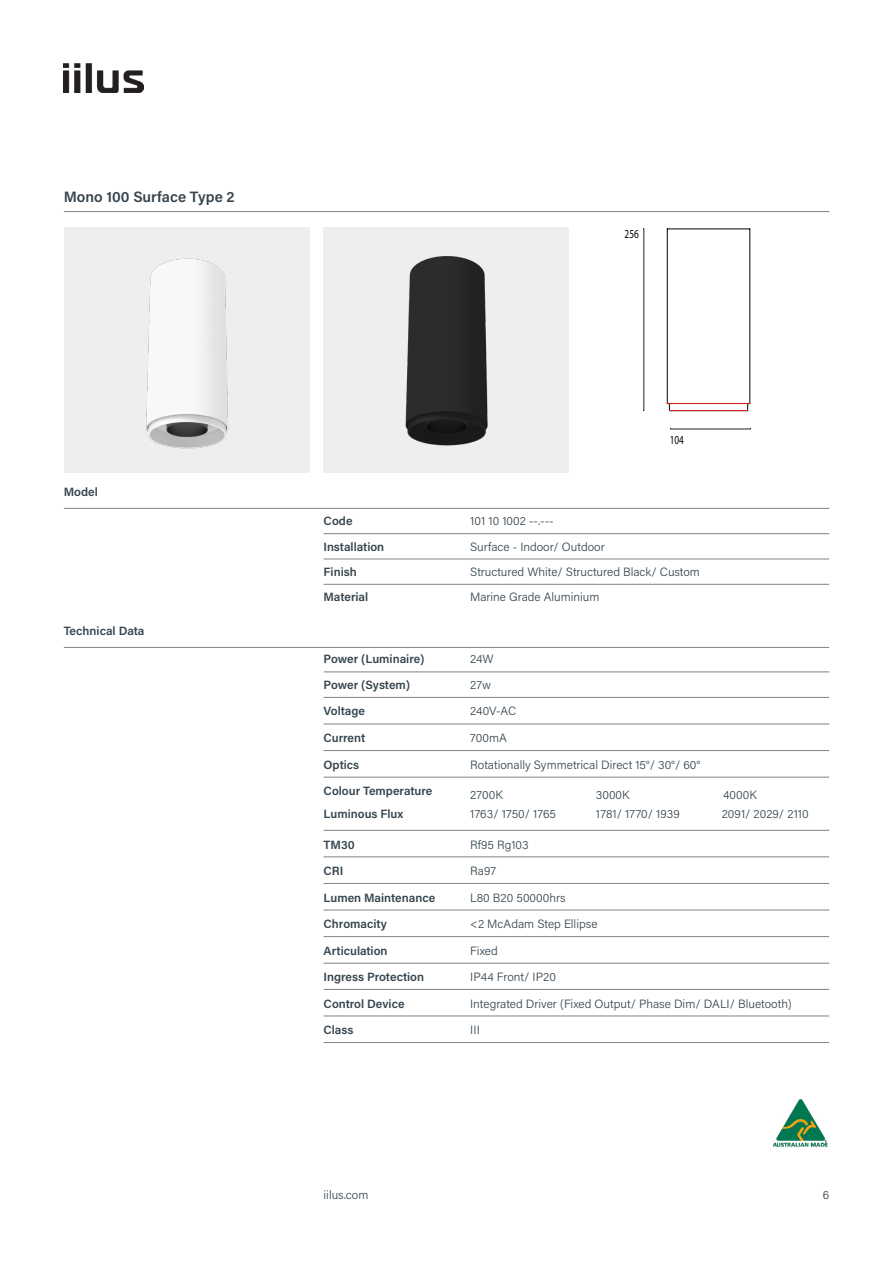
<style>
.page{position:relative;width:893px;height:1263px;background:#fff}
.page>*{position:absolute;margin:0;border:0;box-sizing:border-box;transform-origin:0 0}
.t1{font:600 15px "Acumin Pro";color:#35444e}
.t2{font:12.3px "DIN Next LT Pro";color:#040503;scale:.75 1}
.t3{font:300 12px "Acumin Pro";color:#35444e}
.t4{font:600 12px "Acumin Pro";color:#35444e}
</style>
<div class="page">
<hr style="left:64px;top:211px;width:765px;height:1px;background:#808285">
<hr style="left:64px;top:508px;width:765px;height:1px;background:#808285">
<hr style="left:324px;top:533px;width:505px;height:1px;background:#808285">
<hr style="left:324px;top:559px;width:505px;height:1px;background:#808285">
<hr style="left:324px;top:584px;width:505px;height:1px;background:#808285">
<hr style="left:324px;top:671px;width:505px;height:1px;background:#808285">
<hr style="left:324px;top:697px;width:505px;height:1px;background:#808285">
<hr style="left:324px;top:724px;width:505px;height:1px;background:#808285">
<hr style="left:324px;top:750px;width:505px;height:1px;background:#808285">
<hr style="left:324px;top:777px;width:505px;height:1px;background:#808285">
<hr style="left:324px;top:830px;width:505px;height:1px;background:#808285">
<hr style="left:324px;top:856px;width:505px;height:1px;background:#808285">
<hr style="left:324px;top:883px;width:505px;height:1px;background:#808285">
<hr style="left:324px;top:910px;width:505px;height:1px;background:#808285">
<hr style="left:324px;top:936px;width:505px;height:1px;background:#808285">
<hr style="left:324px;top:963px;width:505px;height:1px;background:#808285">
<hr style="left:324px;top:989px;width:505px;height:1px;background:#808285">
<hr style="left:324px;top:1015px;width:505px;height:1px;background:#808285">
<hr style="left:324px;top:1042px;width:505px;height:1px;background:#808285">
<hr style="left:64px;top:647px;width:765px;height:1px;background:#808285">
<img style="left:773px;top:1099px;width:54px;height:48px">
<img style="left:64px;top:64px;width:80px;height:28px">
<hr style="left:670px;top:429px;width:81px;height:1px;background:#231f20">
<svg style="left:667px;top:229px;width:83px;height:182px"></svg>
<hr style="left:669px;top:410px;width:67px;height:1px;background:#ee1f23">
<hr style="left:667px;top:403px;width:83px;height:1px;background:#ee1f23">
<hr style="left:644px;top:229px;width:1px;height:182px;background:#231f20">
<div style="left:64px;top:227px;width:246px;height:246px;background:#eeeeef"></div>
<img style="left:146px;top:258px;width:82px;height:191px">
<div style="left:324px;top:227px;width:245px;height:246px;background:#eeeeef"></div>
<img style="left:405px;top:256px;width:83px;height:190px">
<p class="t1" style="left:64px;top:186px;width:172px">Mono 100 Surface Type 2</p>
<p class="t4" style="left:64px;top:484px;width:36px">Model</p>
<p class="t4" style="left:64px;top:623px;width:82px">Technical Data</p>
<p class="t2" style="left:625px;top:227px;width:21px">256</p>
<p class="t2" style="left:620px;top:227px;width:21px">256</p>
<p class="t4" style="left:324px;top:513px;width:30px">Code</p>
<p class="t4" style="left:324px;top:538px;width:62px">Installation</p>
<p class="t4" style="left:324px;top:563px;width:35px">Finish</p>
<p class="t4" style="left:324px;top:588px;width:46px">Material</p>
<p class="t4" style="left:324px;top:651px;width:102px">Power (Luminaire)</p>
<p class="t4" style="left:324px;top:676px;width:88px">Power (System)</p>
<p class="t4" style="left:324px;top:703px;width:43px">Voltage</p>
<p class="t4" style="left:324px;top:729px;width:43px">Current</p>
<p class="t4" style="left:324px;top:756px;width:37px">Optics</p>
<p class="t4" style="left:324px;top:783px;width:110px">Colour Temperature</p>
<p class="t4" style="left:324px;top:805px;width:81px">Luminous Flux</p>
<p class="t4" style="left:324px;top:836px;width:33px">TM30</p>
<p class="t4" style="left:324px;top:862px;width:21px">CRI</p>
<p class="t4" style="left:324px;top:889px;width:113px">Lumen Maintenance</p>
<p class="t4" style="left:324px;top:916px;width:65px">Chromacity</p>
<p class="t4" style="left:324px;top:942px;width:65px">Articulation</p>
<p class="t4" style="left:324px;top:968px;width:102px">Ingress Protection</p>
<p class="t4" style="left:324px;top:995px;width:83px">Control Device</p>
<p class="t4" style="left:324px;top:1021px;width:31px">Class</p>
<p class="t3" style="left:470px;top:513px;width:85px">101 10 1002 --.---</p>
<p class="t3" style="left:470px;top:538px;width:136px">Surface - Indoor/ Outdoor</p>
<p class="t2" style="left:670px;top:432px;width:21px">104</p>
<p class="t2" style="left:675px;top:432px;width:21px">104</p>
<p class="t3" style="left:470px;top:563px;width:231px">Structured White/ Structured Black/ Custom</p>
<p class="t3" style="left:470px;top:588px;width:131px">Marine Grade Aluminium</p>
<p class="t3" style="left:470px;top:651px;width:25px">24W</p>
<p class="t3" style="left:470px;top:676px;width:22px">27w</p>
<p class="t3" style="left:470px;top:703px;width:48px">240V-AC</p>
<p class="t3" style="left:470px;top:729px;width:38px">700mA</p>
<p class="t3" style="left:470px;top:756px;width:232px">Rotationally Symmetrical Direct 15°/ 30°/ 60°</p>
<p class="t3" style="left:470px;top:786px;width:34px">2700K</p>
<p class="t3" style="left:596px;top:786px;width:35px">3000K</p>
<p class="t3" style="left:723px;top:786px;width:35px">4000K</p>
<p class="t3" style="left:470px;top:805px;width:87px">1763/ 1750/ 1765</p>
<p class="t3" style="left:596px;top:805px;width:85px">1781/ 1770/ 1939</p>
<p class="t3" style="left:722px;top:805px;width:88px">2091/ 2029/ 2110</p>
<p class="t3" style="left:470px;top:836px;width:60px">Rf95 Rg103</p>
<p class="t3" style="left:470px;top:862px;width:27px">Ra97</p>
<p class="t3" style="left:470px;top:889px;width:97px">L80 B20 50000hrs</p>
<p class="t3" style="left:470px;top:916px;width:129px">&lt;2 McAdam Step Ellipse</p>
<p class="t3" style="left:470px;top:942px;width:29px">Fixed</p>
<p class="t3" style="left:470px;top:968px;width:87px">IP44 Front/ IP20</p>
<p class="t3" style="left:470px;top:995px;width:323px">Integrated Driver (Fixed Output/ Phase Dim/ DALI/ Bluetooth)</p>
<p class="t3" style="left:470px;top:1022px;width:11px">III</p>
<p class="t3" style="left:324px;top:1187px;width:46px">iilus.com</p>
<p class="t3" style="left:823px;top:1187px;width:8px">6</p>
</div>
